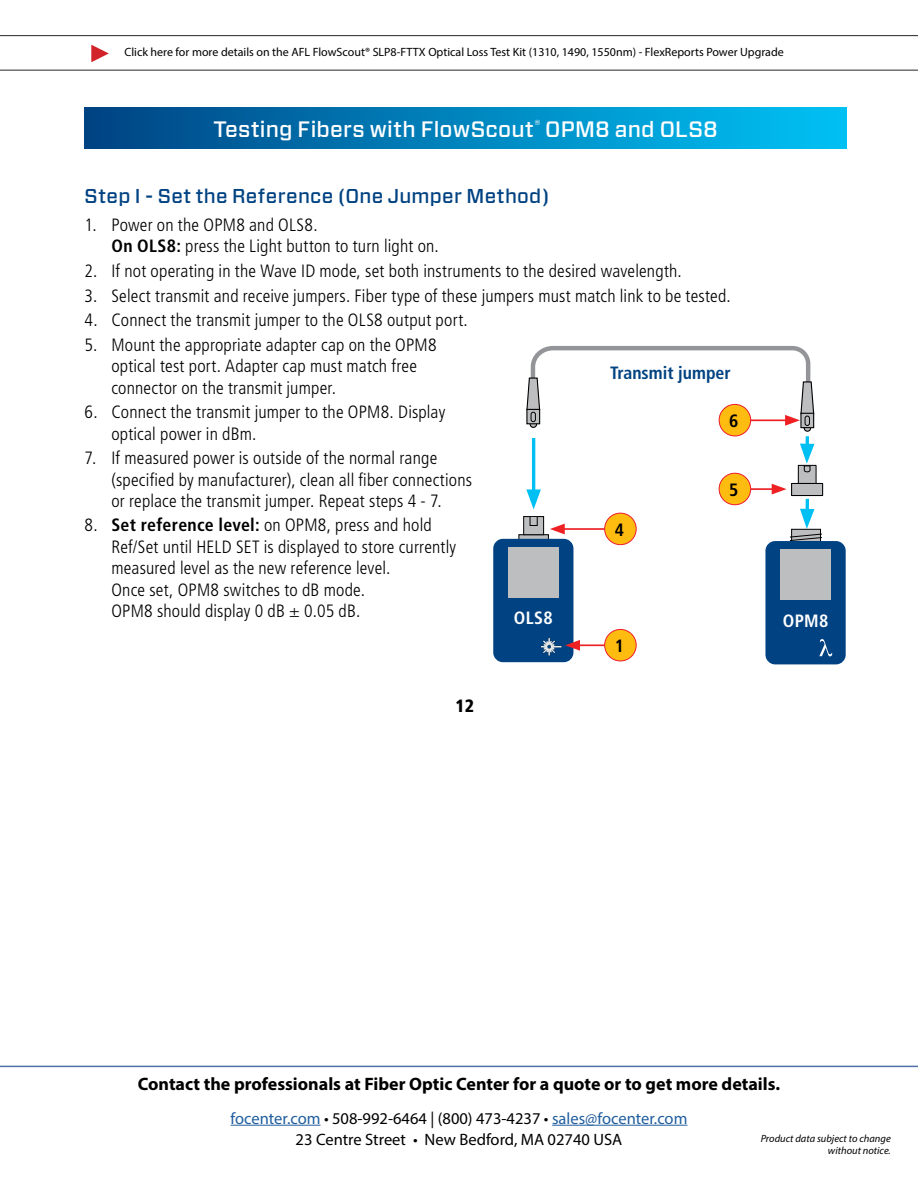
<style>
.page{position:relative;width:918px;height:1188px;background:#fff}
.page>*{position:absolute;margin:0;border:0;box-sizing:border-box;transform-origin:0 0}
.t1{font:500 22.35px "Forza";letter-spacing:.015em;color:#fff}
.t2{font:500 20.1px "Forza";letter-spacing:.015em;color:#004282}
.t3{font:700 18px "Myriad Pro";color:#000}
.t4{font:300 condensed 17.85px/21.5px "Frutiger LT Std";letter-spacing:.01em;color:#000}
.t5{font:700 condensed 17.85px "Frutiger LT Std";color:#004282}
.t6{font:700 condensed 17.85px "Frutiger LT Std";letter-spacing:.025em;color:#fff}
.t7{font:700 condensed 17.85px "Frutiger LT Std";color:#000}
.t8{font:900 condensed 17.85px "Frutiger LT Std";color:#000}
.t9{font:16.5px "Myriad Pro";color:#215e9e}
.t10{font:16.5px "Myriad Pro";color:#000}
.t11{font:12px "Myriad Pro";color:#000}
.t12{font:italic 10.5px/12.6px "Myriad Pro";color:#000;text-align:right}
.s1{font-weight:700}
.s2{color:#000}
</style>
<div class="page">
<hr style="left:231px;top:1125px;width:90px;height:1px;background:#215e9e">
<hr style="left:552px;top:1125px;width:135px;height:1px;background:#215e9e">
<hr style="left:0;top:1066px;width:918px;height:1px;background:#4f70a8">
<hr style="left:0;top:70px;width:918px;height:1px;background:#262626">
<svg style="left:91px;top:45px;width:18px;height:17px"></svg>
<hr style="left:0;top:35px;width:918px;height:1px;background:#262626">
<div style="left:85px;top:108px;width:762px;height:40px;background:linear-gradient(to right,#004484,#00c4f6)"></div>
<div style="left:530px;top:420px;width:7px;height:8px;border:1px solid #000;border-radius:50%"></div>
<div style="left:804px;top:424px;width:7px;height:8px;border:1px solid #000;border-radius:50%"></div>
<svg style="left:526px;top:346px;width:289px;height:80px"></svg>
<svg style="left:802px;top:415px;width:10px;height:11px"></svg>
<div style="left:800px;top:413px;width:14px;height:15px;border:1px solid #000"></div>
<hr style="left:805px;top:416px;width:4px;height:10px;background:#bcbec0;border-radius:2px">
<div style="left:805px;top:416px;width:5px;height:10px;border:1px solid #000;border-radius:2px"></div>
<hr style="left:742px;top:488px;width:33px;height:2px;background:#ed2024">
<svg style="left:772px;top:484px;width:15px;height:11px"></svg>
<div style="left:719px;top:473px;width:32px;height:32px;background:#febc11;border-radius:50%"></div>
<div style="left:719px;top:473px;width:32px;height:32px;border:1px solid #ed1b2f;border-radius:50%"></div>
<hr style="left:561px;top:528px;width:51px;height:2px;background:#ed2024">
<svg style="left:550px;top:524px;width:15px;height:10px"></svg>
<div style="left:605px;top:513px;width:31px;height:32px;background:#febc11;border-radius:50%"></div>
<div style="left:604px;top:513px;width:32px;height:32px;border:1px solid #ed1b2f;border-radius:50%"></div>
<div style="left:719px;top:404px;width:32px;height:32px;background:#febc11;border-radius:50%"></div>
<div style="left:719px;top:404px;width:32px;height:32px;border:1px solid #ed1b2f;border-radius:50%"></div>
<svg style="left:805px;top:499px;width:4px;height:10px"></svg>
<svg style="left:805px;top:436px;width:4px;height:8px"></svg>
<div style="left:798px;top:465px;width:18px;height:26px;background:#bcbec0"></div>
<div style="left:798px;top:465px;width:19px;height:26px;border:1px solid #000"></div>
<svg style="left:800px;top:444px;width:14px;height:29px"></svg>
<div style="left:792px;top:483px;width:31px;height:13px;background:#bcbec0"></div>
<div style="left:791px;top:483px;width:32px;height:13px;border:1px solid #000"></div>
<svg style="left:789px;top:509px;width:33px;height:32px"></svg>
<div style="left:765px;top:541px;width:81px;height:123px;background:#004282;border-radius:10px"></div>
<div style="left:780px;top:550px;width:51px;height:50px;background:#bcbec0"></div>
<svg style="left:819px;top:639px;width:13px;height:17px"></svg>
<div style="left:519px;top:535px;width:29px;height:5px;background:#bcbec0"></div>
<div style="left:518px;top:534px;width:31px;height:6px;border:1px solid #000"></div>
<div style="left:524px;top:517px;width:20px;height:18px;background:#bcbec0"></div>
<div style="left:523px;top:516px;width:21px;height:19px;border:1px solid #000"></div>
<div style="left:530px;top:517px;width:8px;height:9px;border:1px solid #000"></div>
<hr style="left:532px;top:438px;width:3px;height:58px;background:#00c0f3">
<svg style="left:526px;top:489px;width:15px;height:20px"></svg>
<div style="left:493px;top:539px;width:80px;height:123px;background:#004282;border-radius:10px"></div>
<div style="left:508px;top:548px;width:51px;height:50px;background:#bcbec0"></div>
<img style="left:540px;top:637px;width:22px;height:18px">
<hr style="left:577px;top:644px;width:44px;height:2px;background:#ed2024">
<svg style="left:565px;top:640px;width:15px;height:11px"></svg>
<div style="left:605px;top:629px;width:31px;height:32px;background:#febc11;border-radius:50%"></div>
<div style="left:604px;top:629px;width:32px;height:32px;border:1px solid #ed1b2f;border-radius:50%"></div>
<p class="t11" style="left:124px;top:44px;width:661px">Click here for more details on the AFL FlowScout® SLP8-FTTX Optical Loss Test Kit (1310, 1490, 1550nm) - FlexReports Power Upgrade</p>
<p class="t1" style="left:213px;top:114px;width:506px">Testing Fibers with FlowScout<sup>®</sup> OPM8 and OLS8</p>
<p class="t2" style="left:85px;top:183px;width:466px">Step I - Set the Reference (One Jumper Method)</p>
<p class="t4" style="left:111px;top:214px;width:329px;text-indent:-27px">1. Power on the OPM8 and OLS8.<br><span class="s1">On OLS8:</span> press the Light button to turn light on.</p>
<p class="t4" style="left:85px;top:260px;width:599px">2. If not operating in the Wave ID mode, set both instruments to the desired wavelength.</p>
<p class="t4" style="left:85px;top:285px;width:648px">3. Select transmit and receive jumpers. Fiber type of these jumpers must match link to be tested.</p>
<p class="t4" style="left:85px;top:309px;width:385px">4. Connect the transmit jumper to the OLS8 output port.</p>
<p class="t4" style="left:111px;top:334px;width:327px;text-indent:-27px">5. Mount the appropriate adapter cap on the OPM8 optical test port. Adapter cap must match free connector on the transmit jumper.</p>
<p class="t4" style="left:111px;top:401px;width:335px;text-indent:-27px">6. Connect the transmit jumper to the OPM8. Display optical power in dBm.</p>
<p class="t4" style="left:111px;top:447px;width:362px;text-indent:-27px">7. If measured power is outside of the normal range (specified by manufacturer), clean all fiber connections or replace the transmit jumper. Repeat steps 4 - 7.</p>
<p class="t4" style="left:111px;top:515px;width:346px;text-indent:-27px">8. <span class="s1">Set reference level:</span> on OPM8, press and hold Ref/Set until HELD SET is displayed to store currently measured level as the new reference level.<br>Once set, OPM8 switches to dB mode.<br>OPM8 should display 0 dB ± 0.05 dB.</p>
<p class="t5" style="left:610px;top:363px;width:122px">Transmit jumper</p>
<p class="t7" style="left:729px;top:410px;width:11px">6</p>
<p class="t7" style="left:729px;top:479px;width:11px">5</p>
<p class="t7" style="left:615px;top:519px;width:11px">4</p>
<p class="t6" style="left:514px;top:608px;width:40px">OLS8</p>
<p class="t6" style="left:783px;top:610px;width:47px">OPM8</p>
<p class="t7" style="left:615px;top:635px;width:11px">1</p>
<p class="t8" style="left:456px;top:695px;width:20px">12</p>
<p class="t3" style="left:138px;top:1072px;width:644px">Contact the professionals at Fiber Optic Center for a quote or to get more details.</p>
<p class="t9" style="left:231px;top:1108px;width:458px">focenter.com <span class="s2">• 508-992-6464 | (800) 473-4237 •</span> sales@focenter.com</p>
<p class="t10" style="left:296px;top:1129px;width:328px">23 Centre Street • New Bedford, MA 02740 USA</p>
<p class="t12" style="left:761px;top:1132px;width:132px">Product data subject to change without notice.</p>
</div>
